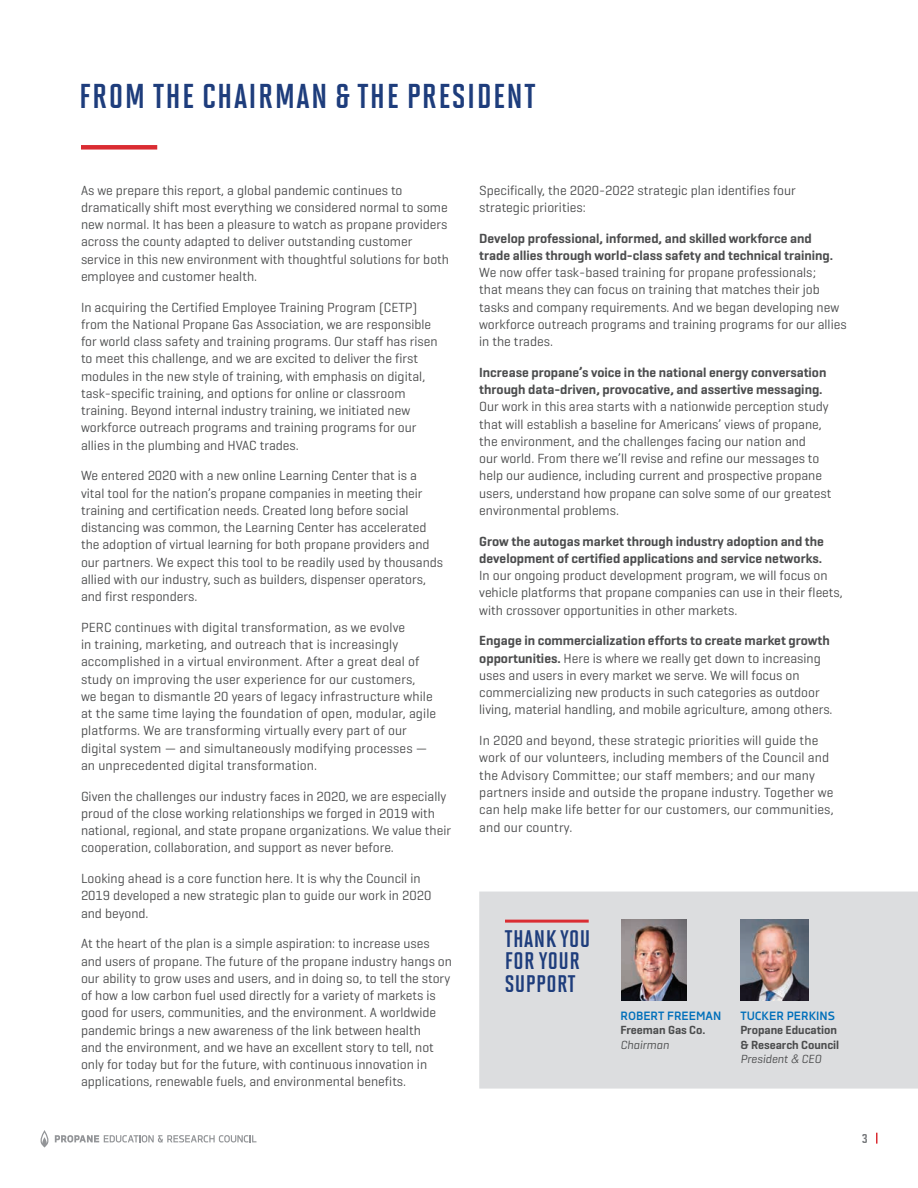
<style>
.page{position:relative;width:918px;height:1188px;background:#fff}
.page>*{position:absolute;margin:0;border:0;box-sizing:border-box;transform-origin:0 0}
.t1{font:700 34.5px "Solano Gothic Sc Pro";letter-spacing:.04em;color:#1e3d7c}
.t2{font:700 24px/22.5px "Solano Gothic Sc Pro";letter-spacing:.02em;color:#1e3d7c}
.t3{font:15px "Solano Gothic Sc Pro Bd SC";color:#76787b}
.t4{font:13.5px/17.2px "Geogrotesque";color:#4b4c4d}
.t5{font:600 13.5px/17.2px "Geogrotesque";color:#4b4c4d}
.t6{font:600 12px/14.4px "Geogrotesque";color:#4b4c4d}
.t7{font:700 12px "Decima Nova";color:#006fba}
.t8{font:italic 12px "Geogrotesque";color:#4b4c4d}
.s1{font-weight:600}
.s2{font-weight:400;font-style:italic}
.s3{font-family:"Helvetica";font-weight:300;font-style:italic}
</style>
<div class="page">
<div style="left:479px;top:892px;width:439px;height:197px;background:#dcdddf"></div>
<div style="left:81px;top:145px;width:76px;height:5px;background:#da2c32"></div>
<img style="left:740px;top:920px;width:68px;height:81px">
<img style="left:621px;top:920px;width:66px;height:81px">
<hr style="left:505px;top:920px;width:84px;height:3px;background:#da2c32">
<svg style="left:40px;top:1130px;width:216px;height:17px"></svg>
<svg style="left:876px;top:1133px;width:2px;height:11px"></svg>
<h1 class="t1" style="left:79px;top:77px;width:458px">FROM THE CHAIRMAN &amp; THE PRESIDENT</h1>
<p class="t4" style="left:81px;top:181px;width:370px">As we prepare this report, a global pandemic continues to dramatically shift most everything we considered normal to some new normal. It has been a pleasure to watch as propane providers across the county adapted to deliver outstanding customer service in this new environment with thoughtful solutions for both employee and customer health.</p>
<p class="t4" style="left:81px;top:298px;width:358px">In acquiring the Certified Employee Training Program (CETP) from the National Propane Gas Association, we are responsible for world class safety and training programs. Our staff has risen to meet this challenge, and we are excited to deliver the first modules in the new style of training, with emphasis on digital, task-specific training, and options for online or classroom training. Beyond internal industry training, we initiated new workforce outreach programs and training programs for our allies in the plumbing and HVAC trades.</p>
<p class="t4" style="left:81px;top:467px;width:364px">We entered 2020 with a new online Learning Center that is a vital tool for the nation’s propane companies in meeting their training and certification needs. Created long before social distancing was common, the Learning Center has accelerated the adoption of virtual learning for both propane providers and our partners. We expect this tool to be readily used by thousands allied with our industry, such as builders, dispenser operators, and first responders.</p>
<p class="t4" style="left:81px;top:618px;width:357px">PERC continues with digital transformation, as we evolve<br>in training, marketing, and outreach that is increasingly accomplished in a virtual environment. After a great deal of study on improving the user experience for our customers,<br>we began to dismantle 20 years of legacy infrastructure while at the same time laying the foundation of open, modular, agile platforms. We are transforming virtually every part of our digital system — and simultaneously modifying processes — an unprecedented digital transformation.</p>
<p class="t4" style="left:81px;top:787px;width:372px">Given the challenges our industry faces in 2020, we are especially proud of the close working relationships we forged in 2019 with national, regional, and state propane organizations. We value their cooperation, collaboration, and support as never before.</p>
<p class="t4" style="left:81px;top:870px;width:352px">Looking ahead is a core function here. It is why the Council in<br>2019 developed a new strategic plan to guide our work in 2020 and beyond.</p>
<p class="t4" style="left:81px;top:935px;width:373px">At the heart of the plan is a simple aspiration: to increase uses and users of propane. The future of the propane industry hangs on our ability to grow uses and users, and in doing so, to tell the story of how a low carbon fuel used directly for a variety of markets is good for users, communities, and the environment. A worldwide pandemic brings a new awareness of the link between health<br>and the environment, and we have an excellent story to tell, not only for today but for the future, with continuous innovation in applications, renewable fuels, and environmental benefits.</p>
<p class="t4" style="left:479px;top:181px;width:318px">Specifically, the 2020-2022 strategic plan identifies four strategic priorities:</p>
<p class="t5" style="left:479px;top:229px;width:355px">Develop professional, informed, and skilled workforce and trade allies through world-class safety and technical training.</p>
<p class="t4" style="left:479px;top:264px;width:369px">We now offer task-based training for propane professionals;<br>that means they can focus on training that matches their job tasks and company requirements. And we began developing new workforce outreach programs and training programs for our allies in the trades.</p>
<p class="t5" style="left:479px;top:364px;width:349px">Increase propane’s voice in the national energy conversation through data-driven, provocative, and assertive messaging.</p>
<p class="t4" style="left:479px;top:398px;width:354px">Our work in this area starts with a nationwide perception study that will establish a baseline for Americans’ views of propane, the environment, and the challenges facing our nation and<br>our world. From there we’ll revise and refine our messages to help our audience, including current and prospective propane users, understand how propane can solve some of our greatest environmental problems.</p>
<p class="t5" style="left:479px;top:532px;width:346px">Grow the autogas market through industry adoption and the development of certified applications and service networks.</p>
<p class="t4" style="left:479px;top:567px;width:365px">In our ongoing product development program, we will focus on vehicle platforms that propane companies can use in their fleets, with crossover opportunities in other markets.</p>
<p class="t4" style="left:479px;top:632px;width:355px"><span class="s1">Engage in commercialization efforts to create market growth opportunities.</span> Here is where we really get down to increasing uses and users in every market we serve. We will focus on commercializing new products in such categories as outdoor living, material handling, and mobile agriculture, among others.</p>
<p class="t4" style="left:479px;top:732px;width:356px">In 2020 and beyond, these strategic priorities will guide the work of our volunteers, including members of the Council and the Advisory Committee; our staff members; and our many partners inside and outside the propane industry. Together we can help make life better for our customers, our communities, and our country.</p>
<h2 class="t2" style="left:505px;top:927px;width:87px">THANK YOU<br>FOR YOUR<br>SUPPORT</h2>
<p class="t7" style="left:620px;top:1009px;width:102px">ROBERT FREEMAN</p>
<p class="t6" style="left:620px;top:1023px;width:86px">Freeman Gas Co.</p>
<p class="t8" style="left:620px;top:1037px;width:50px">Chairman</p>
<p class="t7" style="left:740px;top:1009px;width:96px">TUCKER PERKINS</p>
<p class="t6" style="left:740px;top:1023px;width:100px">Propane Education &amp; Research Council<br><span class="s2">President</span> <span class="s3">&amp;</span> <span class="s2">CEO</span></p>
<p class="t3" style="left:862px;top:1129px;width:7px">3</p>
</div>
